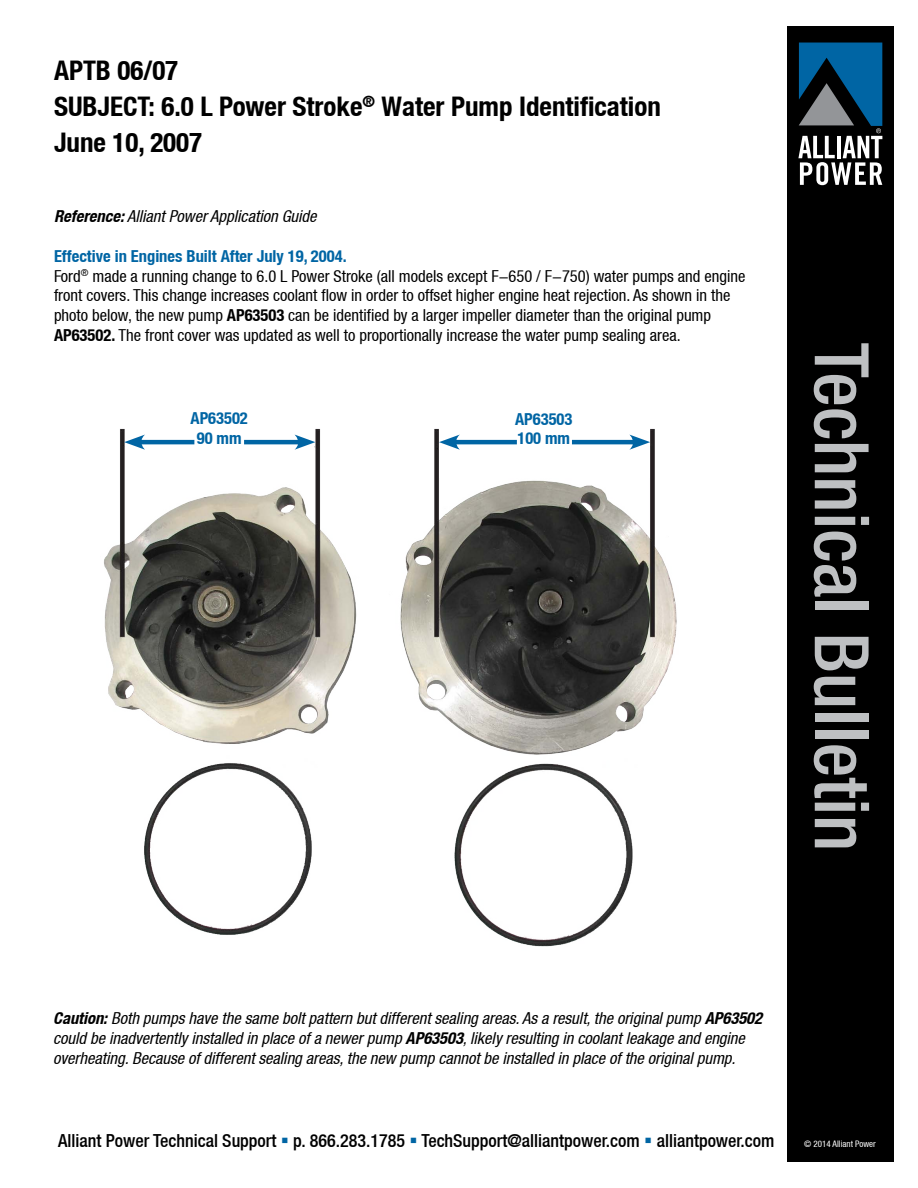
<style>
.page{position:relative;width:918px;height:1188px;background:#fff}
.page>*{position:absolute;margin:0;border:0;box-sizing:border-box;transform-origin:0 0}
.t1{font:700 condensed 27px/36px "Helvetica Neue LT";color:#000}
.t2{font:500 condensed 18px "Helvetica Neue LT";color:#000}
.t3{font:condensed 16.5px/19.8px "Helvetica Neue LT";color:#000}
.t4{font:italic condensed 16.5px/19.8px "Helvetica Neue LT";color:#000}
.t5{font:700 condensed 16.5px/19.8px "Helvetica Neue LT";color:#0065a4;text-align:center}
.t6{font:condensed 9px "Helvetica Neue LT";color:#fff}
.s1{font-weight:700}
.s2{font-weight:700;color:#0065a4}
.s3{color:#0065a4}
</style>
<div class="page">
<img style="left:104px;top:428px;width:573px;height:519px">
<div style="left:787px;top:26px;width:107px;height:1136px;background:#000"></div>
<svg style="left:814px;top:343px;width:55px;height:95px"></svg>
<svg style="left:815px;top:444px;width:54px;height:28px"></svg>
<svg style="left:815px;top:480px;width:41px;height:29px"></svg>
<svg style="left:815px;top:517px;width:54px;height:8px"></svg>
<svg style="left:814px;top:532px;width:42px;height:65px"></svg>
<div style="left:815px;top:602px;width:54px;height:8px;background:#bec0c2"></div>
<svg style="left:815px;top:637px;width:54px;height:33px"></svg>
<svg style="left:814px;top:677px;width:41px;height:28px"></svg>
<div style="left:815px;top:713px;width:54px;height:8px;background:#bec0c2"></div>
<div style="left:815px;top:730px;width:54px;height:8px;background:#bec0c2"></div>
<svg style="left:814px;top:745px;width:55px;height:66px"></svg>
<svg style="left:815px;top:819px;width:41px;height:28px"></svg>
<svg style="left:798px;top:43px;width:84px;height:142px"></svg>
<div style="left:125px;top:374px;width:189px;height:106px;background:#fff"></div>
<div style="left:439px;top:365px;width:210px;height:112px;background:#fff"></div>
<hr style="left:137px;top:440px;width:57px;height:4px;background:#0065a4">
<svg style="left:124px;top:435px;width:21px;height:15px"></svg>
<hr style="left:244px;top:440px;width:59px;height:4px;background:#0065a4">
<svg style="left:295px;top:435px;width:20px;height:15px"></svg>
<hr style="left:452px;top:440px;width:65px;height:4px;background:#0065a4">
<svg style="left:439px;top:435px;width:21px;height:15px"></svg>
<hr style="left:572px;top:440px;width:66px;height:4px;background:#0065a4">
<svg style="left:629px;top:435px;width:21px;height:15px"></svg>
<h1 class="t1" style="left:54px;top:52px;width:608px">APTB 06/07<br>SUBJECT: 6.0 L Power Stroke<sup>®</sup> Water Pump Identification<br>June 10, 2007</h1>
<p class="t4" style="left:54px;top:206px;width:264px"><span class="s1">Reference:</span> Alliant Power Application Guide</p>
<p class="t3" style="left:54px;top:246px;width:693px"><span class="s2">Effective in Engines Built After July 19, 2004.<br></span>Ford<sup>®</sup> made a running change to 6.0 L Power Stroke (all models except F-650 / F-750) water pumps and engine front covers. This change increases coolant flow in order to offset higher engine heat rejection. As shown in the photo below, the new pump <span class="s1">AP63503</span> can be identified by a larger impeller diameter than the original pump <span class="s1">AP63502.</span> The front cover was updated as well to proportionally increase the water pump sealing area.</p>
<p class="t5" style="left:191px;top:408px;width:59px">AP63502<br>90 mm</p>
<p class="t5" style="left:515px;top:409px;width:59px;text-align:left">AP63503<br>100 mm</p>
<p class="t4" style="left:53px;top:1008px;width:710px"><span class="s1">Caution:</span> Both pumps have the same bolt pattern but different sealing areas. As a result, the original pump <span class="s1">AP63502 </span>could be inadvertently installed in place of a newer pump <span class="s1">AP63503</span>, likely resulting in coolant leakage and engine overheating. Because of different sealing areas, the new pump cannot be installed in place of the original pump.</p>
<p class="t2" style="left:58px;top:1130px;width:718px">Alliant Power Technical Support <span class="s3">▪</span> p. 866.283.1785 <span class="s3">▪</span> TechSupport@alliantpower.com <span class="s3">▪</span> alliantpower.com</p>
<p class="t6" style="left:804px;top:1138px;width:73px">© 2014 Alliant Power</p>
</div>
